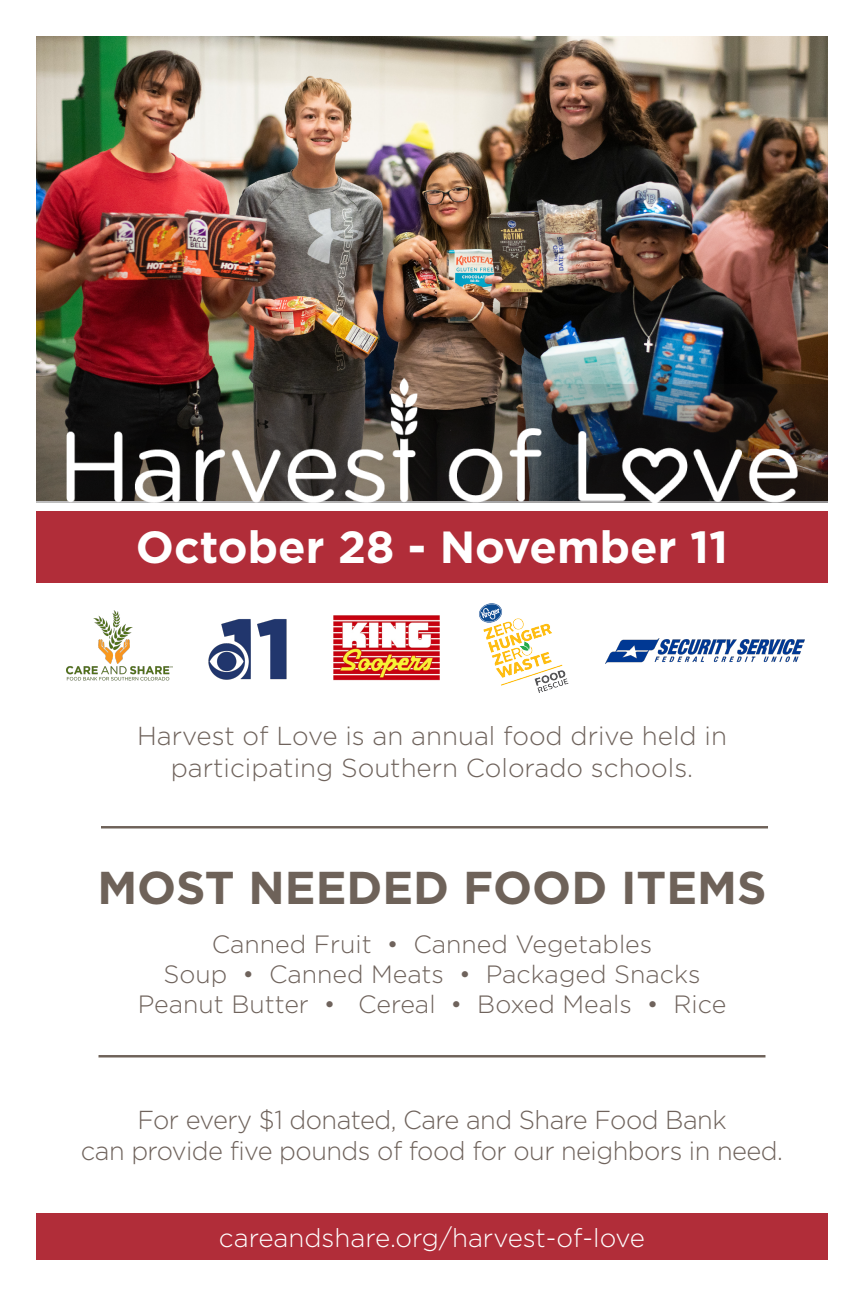
<style>
.page{position:relative;width:864px;height:1296px;background:#fff}
.page>*{position:absolute;margin:0;border:0;box-sizing:border-box;transform-origin:0 0}
.t1{font:700 46px "Gotham";color:#6e6259}
.t2{font:700 45px "Gotham";color:#fff}
.t3{font:300 26px "Gotham";letter-spacing:-.02em;color:#6f635c}
.t4{font:300 26px "Gotham";color:#6f635c}
.t5{font:300 26px "Gotham";color:#fff}
.t6{font:300 25px "Gotham";color:#6f635c}
</style>
<div class="page">
<div style="left:36px;top:511px;width:792px;height:72px;background:#b12d39"></div>
<img style="left:36px;top:36px;width:792px;height:307px">
<img style="left:36px;top:343px;width:792px;height:41px">
<svg style="left:812px;top:384px;width:16px;height:119px;background:#39261a"></svg>
<img style="left:36px;top:362px;width:776px;height:141px">
<img style="left:208px;top:619px;width:79px;height:61px">
<img style="left:66px;top:611px;width:107px;height:69px">
<img style="left:605px;top:638px;width:200px;height:25px">
<img style="left:333px;top:615px;width:106px;height:66px">
<img style="left:479px;top:603px;width:90px;height:90px">
<div style="left:36px;top:1213px;width:792px;height:47px;background:#b12d39"></div>
<hr style="left:101px;top:826px;width:667px;height:2px;background:#6e6259">
<hr style="left:99px;top:1055px;width:666px;height:2px;background:#6e6259">
<p class="t2" style="left:136px;top:521px;width:594px">October 28 - November 11</p>
<p class="t4" style="left:137px;top:722px;width:591px">Harvest of Love is an annual food drive held in</p>
<p class="t4" style="left:171px;top:753px;width:524px">participating Southern Colorado schools.</p>
<p class="t1" style="left:97px;top:862px;width:671px">MOST NEEDED FOOD ITEMS</p>
<p class="t6" style="left:212px;top:930px;width:442px">Canned Fruit • Canned Vegetables</p>
<p class="t6" style="left:164px;top:960px;width:538px">Soup • Canned Meats • Packaged Snacks</p>
<p class="t6" style="left:138px;top:990px;width:590px">Peanut Butter • Cereal • Boxed Meals • Rice</p>
<p class="t3" style="left:137px;top:1106px;width:591px">For every $1 donated, Care and Share Food Bank</p>
<p class="t3" style="left:81px;top:1137px;width:704px">can provide five pounds of food for our neighbors in need.</p>
<p class="t5" style="left:219px;top:1224px;width:428px">careandshare.org/harvest-of-love</p>
</div>
